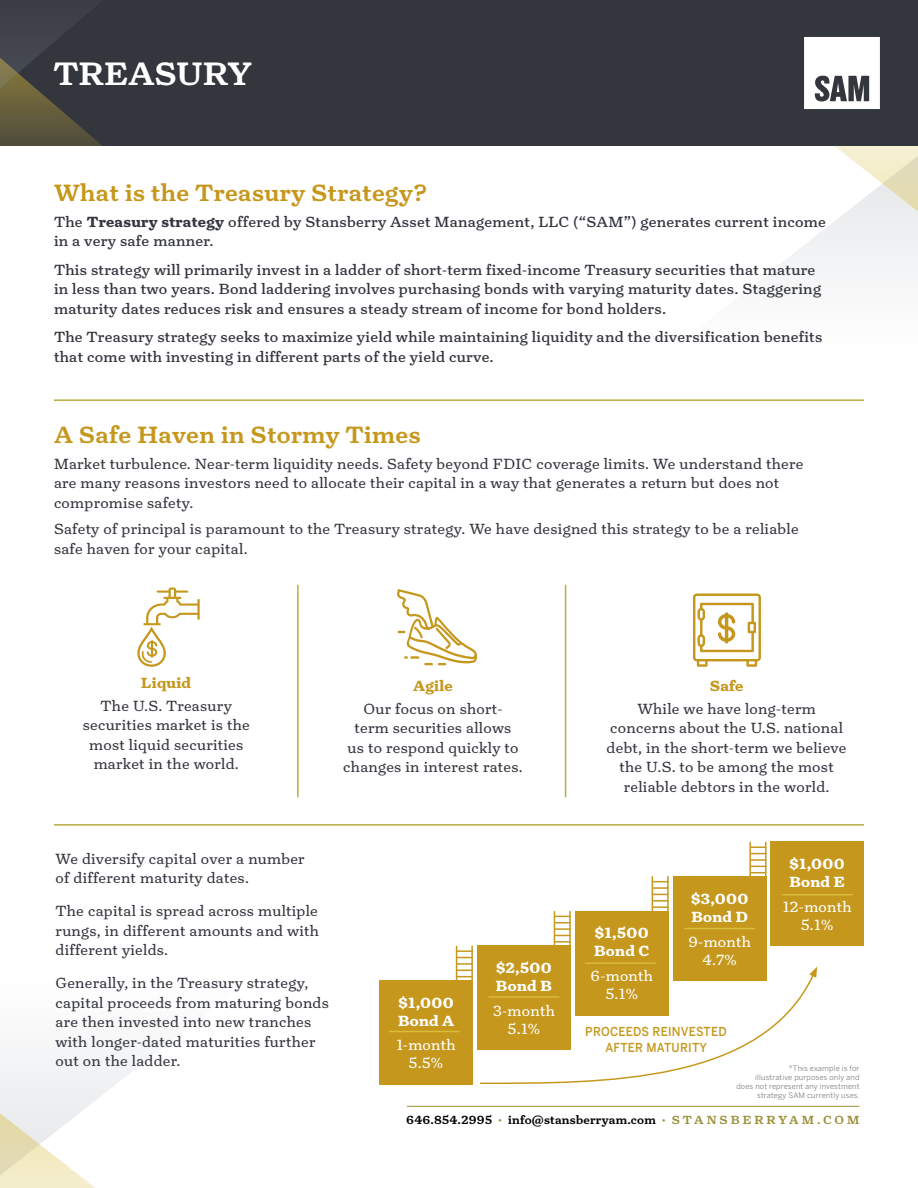
<style>
.page{position:relative;width:918px;height:1188px;background:#fff}
.page>*{position:absolute;margin:0;border:0;box-sizing:border-box;transform-origin:0 0}
.t1{font:500 33px "Turnip";color:#fff}
.t2{font:500 24px "Turnip";letter-spacing:.02em;color:#c5981d}
.t3{font:15px/19.5px "Turnip";letter-spacing:.02em;color:#34363e}
.t4{font:15px/19.5px "Turnip";letter-spacing:.02em;color:#34363e}
.t5{font:15px/18px "Turnip";letter-spacing:.02em;color:#fff;text-align:center}
.t6{font:700 15px/18px "Turnip";letter-spacing:.02em;color:#fff}
.t7{font:700 15px "Turnip";letter-spacing:.02em;color:#c5981d}
.t8{font:500 12.3px/15.3px "Benton Sans";letter-spacing:.02em;color:#c5981d;text-align:center;scale:.93 1}
.t9{font:500 12px "Turnip";letter-spacing:.02em;color:#000}
.t10{font:7.5px/9px "Benton Sans";letter-spacing:.02em;color:#7c7c7c;text-align:right}
.s1{font-weight:700}
.s2{font-weight:400;color:#9a9038}
.s3{color:#9a9038}
</style>
<div class="page">
<svg style="left:0;top:1053px;width:155px;height:135px"></svg>
<svg style="left:766px;top:146px;width:152px;height:130px"></svg>
<div style="left:0;top:0;width:918px;height:146px;background:#34363e"></div>
<hr style="left:54px;top:399px;width:810px;height:2px;background:#b7ac43">
<hr style="left:54px;top:824px;width:810px;height:2px;background:#b7ac43">
<svg style="left:804px;top:37px;width:76px;height:72px;background:#dadbdc"></svg>
<svg style="left:0;top:19px;width:102px;height:127px"></svg>
<svg style="left:137px;top:587px;width:63px;height:80px"></svg>
<svg style="left:397px;top:589px;width:80px;height:76px"></svg>
<svg style="left:693px;top:594px;width:68px;height:73px"></svg>
<hr style="left:297px;top:585px;width:2px;height:212px;background:#b7ac43">
<hr style="left:565px;top:585px;width:1px;height:212px;background:#b7ac43">
<hr style="left:407px;top:1106px;width:453px;height:1px;background:#9a9038">
<div style="left:379px;top:980px;width:94px;height:105px;background:#c5981d"></div>
<hr style="left:389px;top:1031px;width:71px;height:1px;background:#d9bc37">
<div style="left:575px;top:911px;width:94px;height:104px;background:#c5981d"></div>
<hr style="left:585px;top:962px;width:71px;height:2px;background:#d9bc37">
<div style="left:477px;top:945px;width:94px;height:105px;background:#c5981d"></div>
<div style="left:673px;top:876px;width:94px;height:105px;background:#c5981d"></div>
<hr style="left:684px;top:928px;width:71px;height:1px;background:#d9bc37">
<div style="left:770px;top:842px;width:94px;height:104px;background:#c5981d"></div>
<hr style="left:782px;top:894px;width:71px;height:1px;background:#d9bc37">
<hr style="left:471px;top:946px;width:2px;height:35px;background:#c5981d">
<hr style="left:456px;top:946px;width:1px;height:35px;background:#c5981d">
<svg style="left:457px;top:950px;width:15px;height:27px"></svg>
<hr style="left:667px;top:876px;width:2px;height:35px;background:#c5981d">
<hr style="left:652px;top:877px;width:1px;height:35px;background:#c5981d">
<svg style="left:653px;top:881px;width:15px;height:27px"></svg>
<hr style="left:569px;top:912px;width:2px;height:34px;background:#c5981d">
<hr style="left:554px;top:912px;width:1px;height:34px;background:#c5981d">
<svg style="left:555px;top:916px;width:15px;height:27px"></svg>
<hr style="left:765px;top:842px;width:2px;height:35px;background:#c5981d">
<hr style="left:749px;top:842px;width:2px;height:35px;background:#c5981d">
<svg style="left:751px;top:846px;width:14px;height:27px"></svg>
<svg style="left:480px;top:967px;width:337px;height:118px"></svg>
<h1 class="t1" style="left:53px;top:53px;width:200px">TREASURY</h1>
<h2 class="t2" style="left:54px;top:178px;width:375px">What is the Treasury Strategy?</h2>
<p class="t4" style="left:54px;top:212px;width:774px">The <span class="s1">Treasury strategy</span> offered by Stansberry Asset Management, LLC (“SAM”) generates current income in a very safe manner.</p>
<p class="t4" style="left:54px;top:260px;width:769px">This strategy will primarily invest in a ladder of short-term fixed-income Treasury securities that mature in less than two years. Bond laddering involves purchasing bonds with varying maturity dates. Staggering maturity dates reduces risk and ensures a steady stream of income for bond holders.</p>
<p class="t4" style="left:54px;top:327px;width:770px">The Treasury strategy seeks to maximize yield while maintaining liquidity and the diversification benefits that come with investing in different parts of the yield curve.</p>
<h2 class="t2" style="left:54px;top:419px;width:368px">A Safe Haven in Stormy Times</h2>
<p class="t3" style="left:54px;top:454px;width:751px">Market turbulence. Near-term liquidity needs. Safety beyond FDIC coverage limits. We understand there are many reasons investors need to allocate their capital in a way that generates a return but does not compromise safety.</p>
<p class="t3" style="left:54px;top:519px;width:746px">Safety of principal is paramount to the Treasury strategy. We have designed this strategy to be a reliable safe haven for your capital.</p>
<p class="t7" style="left:141px;top:673px;width:51px">Liquid</p>
<p class="t3" style="left:83px;top:696px;width:169px;text-align:center">The U.S. Treasury securities market is the most liquid securities market in the world.</p>
<p class="t7" style="left:413px;top:676px;width:41px">Agile</p>
<p class="t3" style="left:343px;top:699px;width:181px;text-align:center">Our focus on short-<br>term securities allows<br>us to respond quickly to changes in interest rates.</p>
<p class="t7" style="left:710px;top:676px;width:35px">Safe</p>
<p class="t3" style="left:607px;top:699px;width:241px;text-align:center">While we have long-term concerns about the U.S. national debt, in the short-term we believe the U.S. to be among the most reliable debtors in the world.</p>
<p class="t3" style="left:56px;top:849px;width:251px">We diversify capital over a number of different maturity dates.</p>
<p class="t3" style="left:56px;top:901px;width:265px;text-align:justify">The capital is spread across multiple rungs, in different amounts and with different yields.</p>
<p class="t3" style="left:56px;top:973px;width:275px">Generally, in the Treasury strategy, capital proceeds from maturing bonds are then invested into new tranches with longer-dated maturities further out on the ladder.</p>
<p class="t6" style="left:398px;top:993px;width:58px">$1,000<br>Bond A</p>
<p class="t5" style="left:396px;top:1036px;width:61px">1-month<br>5.5%</p>
<p class="t6" style="left:496px;top:959px;width:57px">$2,500<br>Bond B</p>
<p class="t5" style="left:493px;top:1001px;width:63px">3-month<br>5.1%</p>
<p class="t6" style="left:594px;top:924px;width:57px">$1,500<br>Bond C</p>
<p class="t5" style="left:591px;top:967px;width:64px">6-month<br>5.1%</p>
<p class="t6" style="left:691px;top:890px;width:59px">$3,000<br>Bond D</p>
<p class="t5" style="left:688px;top:932px;width:64px">9-month<br>4.7%</p>
<p class="t8" style="left:585px;top:1024px;width:154px">PROCEEDS REINVESTED<br>AFTER MATURITY</p>
<p class="t6" style="left:789px;top:855px;width:57px">$1,000<br>Bond E</p>
<p class="t5" style="left:783px;top:898px;width:70px">12-month<br>5.1%</p>
<p class="t10" style="left:736px;top:1064px;width:125px">*This example is for<br>illustrative purposes only and<br>does not represent any investment strategy SAM currently uses.</p>
<p class="t9" style="left:406px;top:1112px;width:455px">646.854.2995 <span class="s2">•</span> info@stansberryam.com <span class="s2">•</span> <span class="s3">S T A N S B E R R Y A M . C O M</span></p>
</div>
